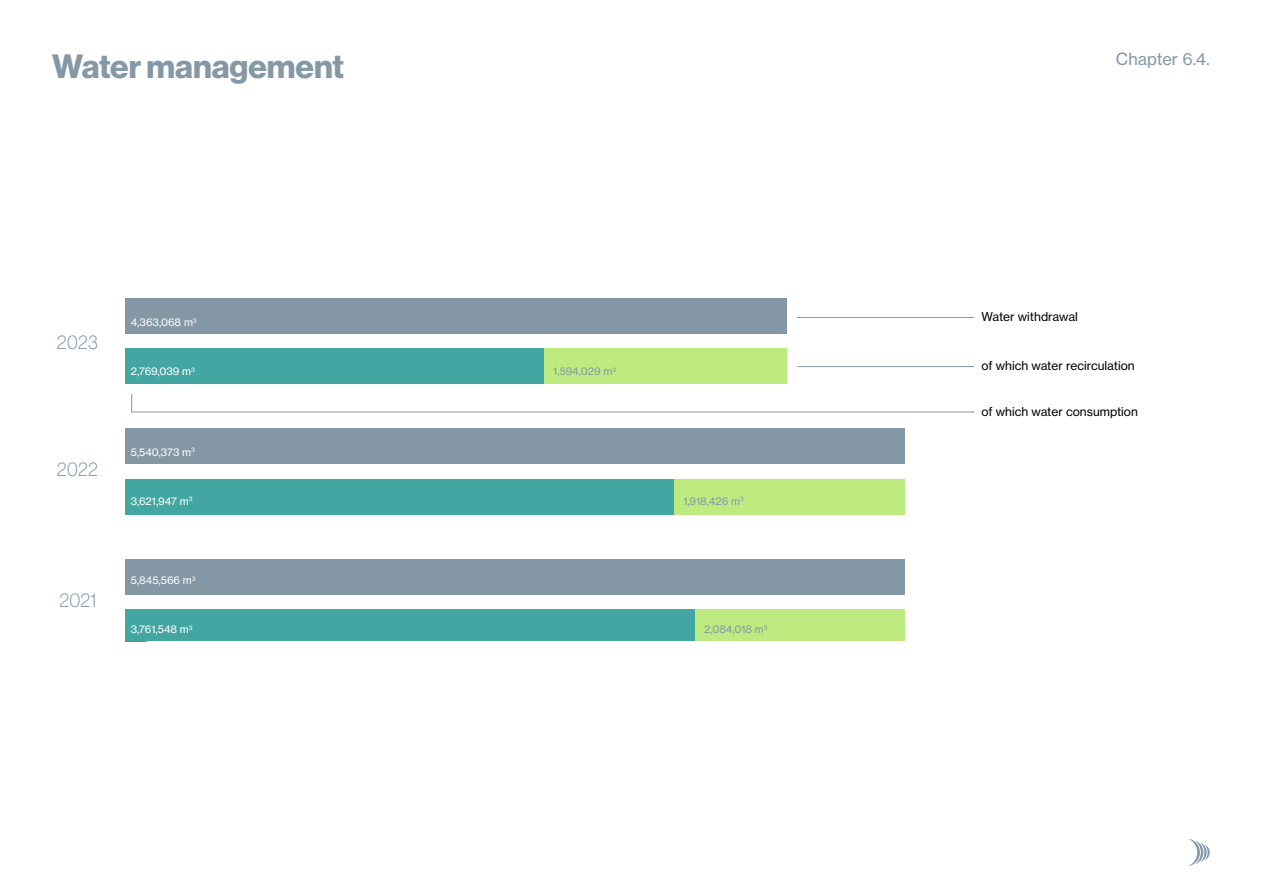
<style>
.page{position:relative;width:1263px;height:893px;background:#fff}
.page>*{position:absolute;margin:0;border:0;box-sizing:border-box;transform-origin:0 0}
.t1{font:33px "N Haas Grotesk DS Pro 75 Bd";color:#8498a5}
.t2{font:19.5px "N Haas Grotesk DS Pro 35 X Lt";letter-spacing:.02em;color:#8498a5}
.t3{font:16.5px "N Haas Grotesk TX Pro 55 Rg";color:#8498a5}
.t4{font:12px "N Haas Grotesk TX Pro 55 Rg";color:#000}
.t5{font:10.5px "N Haas Grotesk TX Pro 55 Rg";color:#fff}
.t6{font:10.5px "N Haas Grotesk TX Pro 55 Rg";color:#8498a5}
</style>
<div class="page">
<svg style="left:1189px;top:838px;width:21px;height:28px"></svg>
<hr style="left:126px;top:298px;width:1px;height:343px;background:#000">
<svg style="left:126px;top:641px;width:21px;height:1px"></svg>
<div style="left:126px;top:298px;width:661px;height:35px;background:#8397a4"></div>
<div style="left:126px;top:348px;width:419px;height:35px;background:#44a6a2"></div>
<div style="left:126px;top:429px;width:779px;height:35px;background:#8397a4"></div>
<div style="left:126px;top:479px;width:548px;height:35px;background:#44a6a2"></div>
<div style="left:126px;top:559px;width:779px;height:35px;background:#8397a4"></div>
<div style="left:126px;top:609px;width:570px;height:32px;background:#44a6a2"></div>
<div style="left:545px;top:348px;width:242px;height:35px;background:#bdeb80"></div>
<div style="left:674px;top:479px;width:231px;height:35px;background:#bdeb80"></div>
<div style="left:696px;top:609px;width:209px;height:32px;background:#bdeb80"></div>
<hr style="left:797px;top:366px;width:176px;height:1px;background:#8498a5">
<hr style="left:797px;top:317px;width:176px;height:1px;background:#8498a5">
<svg style="left:131px;top:393px;width:843px;height:20px"></svg>
<h1 class="t1" style="left:52px;top:47px;width:293px">Water management</h1>
<h3 class="t3" style="left:1116px;top:49px;width:95px">Chapter 6.4.</h3>
<h2 class="t2" style="left:57px;top:331px;width:43px">2023</h2>
<h2 class="t2" style="left:57px;top:458px;width:42px">2022</h2>
<h2 class="t2" style="left:59px;top:589px;width:39px">2021</h2>
<p class="t5" style="left:131px;top:316px;width:67px">4,363,068 m<sup>3</sup></p>
<p class="t5" style="left:131px;top:365px;width:66px">2,769,039 m<sup>3</sup></p>
<p class="t5" style="left:131px;top:445px;width:66px">5,540,373 m<sup>3</sup></p>
<p class="t5" style="left:131px;top:494px;width:63px">3,621,947 m<sup>3</sup></p>
<p class="t5" style="left:131px;top:574px;width:66px">5,845,566 m<sup>3</sup></p>
<p class="t5" style="left:131px;top:623px;width:63px">3,761,548 m<sup>3</sup></p>
<p class="t6" style="left:553px;top:365px;width:64px">1,594,029 m<sup>3</sup></p>
<p class="t6" style="left:683px;top:494px;width:62px">1,918,426 m<sup>3</sup></p>
<p class="t6" style="left:704px;top:623px;width:65px">2,084,018 m<sup>3</sup></p>
<p class="t4" style="left:981px;top:310px;width:98px">Water withdrawal</p>
<p class="t4" style="left:981px;top:358px;width:155px">of which water recirculation</p>
<p class="t4" style="left:981px;top:404px;width:158px">of which water consumption</p>
</div>
